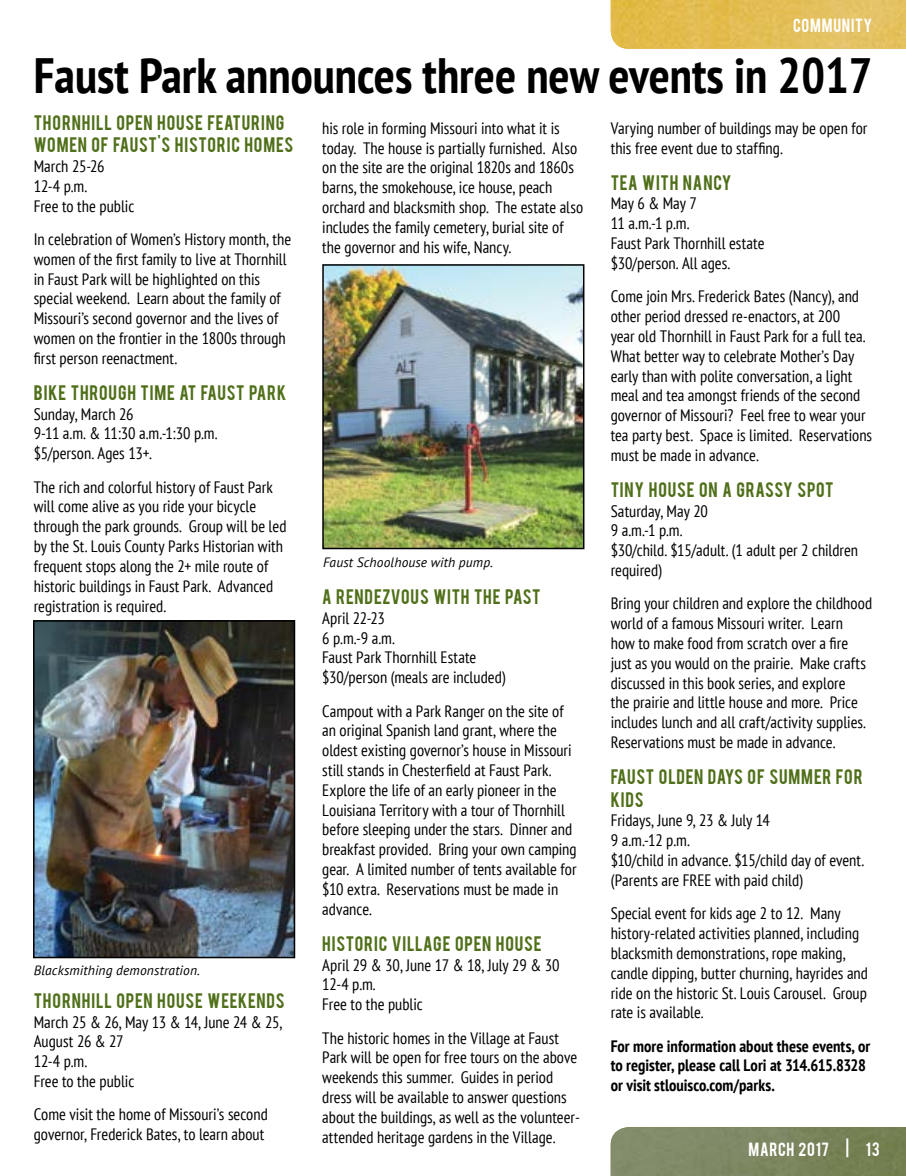
<style>
.page{position:relative;width:906px;height:1176px;background:#fff}
.page>*{position:absolute;margin:0;border:0;box-sizing:border-box;transform-origin:0 0}
.t1{font:700 condensed 49.5px "PT Sans";color:#000}
.t2{font:condensed 16.5px/19.8px "PT Sans";color:#000}
.t3{font:16.5px/22.5px "Bebas";letter-spacing:.05em;color:#4f6f19}
.t4{font:700 condensed 16.5px/19.8px "PT Sans";color:#000}
.t5{font:15px "Bebas";letter-spacing:.05em;color:#fff}
.t6{font:italic 13.5px "PT Sans";letter-spacing:.01em;color:#000}
</style>
<div class="page">
<img style="left:610px;top:1127px;width:295px;height:48px">
<img style="left:610px;top:0;width:295px;height:49px">
<img style="left:36px;top:623px;width:256px;height:332px">
<div style="left:33px;top:620px;width:262px;height:338px;border:2px solid #000"></div>
<img style="left:325px;top:267px;width:256px;height:279px">
<div style="left:322px;top:264px;width:262px;height:285px;border:2px solid #000"></div>
<p class="t5" style="left:792px;top:15px;width:81px">COMMUNITY</p>
<h1 class="t1" style="left:34px;top:42px;width:839px">Faust Park announces three new events in 2017</h1>
<p class="t3" style="left:34px;top:110px;width:261px">THORNHILL OPEN HOUSE FEATURING<br>WOMEN OF FAUST'S HISTORIC HOMES</p>
<p class="t2" style="left:34px;top:156px;width:102px">March 25-26<br>12-4 p.m.<br>Free to the public</p>
<p class="t2" style="left:34px;top:229px;width:259px">In celebration of Women’s History month, the women of the first family to live at Thornhill in Faust Park will be highlighted on this special weekend. Learn about the family of Missouri’s second governor and the lives of women on the frontier in the 1800s through first person reenactment.</p>
<p class="t3" style="left:34px;top:380px;width:254px">BIKE THROUGH TIME AT FAUST PARK</p>
<p class="t2" style="left:34px;top:403px;width:185px">Sunday, March 26<br>9-11 a.m. &amp; 11:30 a.m.-1:30 p.m. $5/person. Ages 13+.</p>
<p class="t2" style="left:34px;top:476px;width:254px">The rich and colorful history of Faust Park will come alive as you ride your bicycle through the park grounds. Group will be led by the St. Louis County Parks Historian with frequent stops along the 2+ mile route of historic buildings in Faust Park. Advanced registration is required.</p>
<p class="t6" style="left:34px;top:961px;width:168px">Blacksmithing demonstration.</p>
<p class="t3" style="left:34px;top:987px;width:252px">THORNHILL OPEN HOUSE WEEKENDS</p>
<p class="t2" style="left:34px;top:1011px;width:250px">March 25 &amp; 26, May 13 &amp; 14, June 24 &amp; 25,<br>August 26 &amp; 27<br>12-4 p.m.<br>Free to the public</p>
<p class="t2" style="left:34px;top:1103px;width:235px">Come visit the home of Missouri’s second governor, Frederick Bates, to learn about</p>
<p class="t2" style="left:322px;top:118px;width:262px">his role in forming Missouri into what it is today. The house is partially furnished. Also on the site are the original 1820s and 1860s barns, the smokehouse, ice house, peach orchard and blacksmith shop. The estate also includes the family cemetery, burial site of the governor and his wife, Nancy.</p>
<p class="t6" style="left:323px;top:553px;width:171px">Faust Schoolhouse with pump.</p>
<p class="t3" style="left:322px;top:584px;width:220px">A RENDEZVOUS WITH THE PAST</p>
<p class="t2" style="left:322px;top:607px;width:185px">April 22-23<br>6 p.m.-9 a.m.<br>Faust Park Thornhill Estate $30/person (meals are included)</p>
<p class="t2" style="left:322px;top:700px;width:256px">Campout with a Park Ranger on the site of an original Spanish land grant, where the oldest existing governor’s house in Missouri still stands in Chesterfield at Faust Park.<br>Explore the life of an early pioneer in the Louisiana Territory with a tour of Thornhill before sleeping under the stars. Dinner and breakfast provided. Bring your own camping gear. A limited number of tents available for $10 extra. Reservations must be made in advance.</p>
<p class="t3" style="left:322px;top:930px;width:221px">HISTORIC VILLAGE OPEN HOUSE</p>
<p class="t2" style="left:322px;top:954px;width:238px">April 29 &amp; 30, June 17 &amp; 18, July 29 &amp; 30<br>12-4 p.m.<br>Free to the public</p>
<p class="t2" style="left:322px;top:1027px;width:259px">The historic homes in the Village at Faust Park will be open for free tours on the above weekends this summer. Guides in period dress will be available to answer questions about the buildings, as well as the volunteer&shy;attended heritage gardens in the Village.</p>
<p class="t2" style="left:610px;top:118px;width:258px">Varying number of buildings may be open for this free event due to staffing.</p>
<p class="t3" style="left:610px;top:170px;width:122px">TEA WITH NANCY</p>
<p class="t2" style="left:610px;top:193px;width:155px">May 6 &amp; May 7<br>11 a.m.-1 p.m.<br>Faust Park Thornhill estate $30/person. All ages.</p>
<p class="t2" style="left:610px;top:286px;width:263px">Come join Mrs. Frederick Bates (Nancy), and other period dressed re-enactors, at 200<br>year old Thornhill in Faust Park for a full tea.<br>What better way to celebrate Mother’s Day early than with polite conversation, a light meal and tea amongst friends of the second governor of Missouri? Feel free to wear your tea party best. Space is limited. Reservations must be made in advance.</p>
<p class="t3" style="left:610px;top:477px;width:224px">TINY HOUSE ON A GRASSY SPOT</p>
<p class="t2" style="left:610px;top:500px;width:249px">Saturday, May 20<br>9 a.m.-1 p.m.<br>$30/child. $15/adult. (1 adult per 2 children required)</p>
<p class="t2" style="left:610px;top:593px;width:263px">Bring your children and explore the childhood world of a famous Missouri writer. Learn<br>how to make food from scratch over a fire just as you would on the prairie. Make crafts discussed in this book series, and explore<br>the prairie and little house and more. Price includes lunch and all craft/activity supplies.<br>Reservations must be made in advance.</p>
<p class="t3" style="left:610px;top:764px;width:253px">FAUST OLDEN DAYS OF SUMMER FOR<br>KIDS</p>
<p class="t2" style="left:610px;top:810px;width:255px">Fridays, June 9, 23 &amp; July 14<br>9 a.m.-12 p.m.<br>$10/child in advance. $15/child day of event. (Parents are FREE with paid child)</p>
<p class="t2" style="left:610px;top:902px;width:259px">Special event for kids age 2 to 12. Many history-related activities planned, including blacksmith demonstrations, rope making, candle dipping, butter churning, hayrides and ride on the historic St. Louis Carousel. Group rate is available.</p>
<p class="t4" style="left:610px;top:1035px;width:261px">For more information about these events, or to register, please call Lori at 314.615.8328 or visit stlouisco.com/parks.</p>
<p class="t5" style="left:748px;top:1138px;width:132px">MARCH 2017 | 13</p>
</div>
